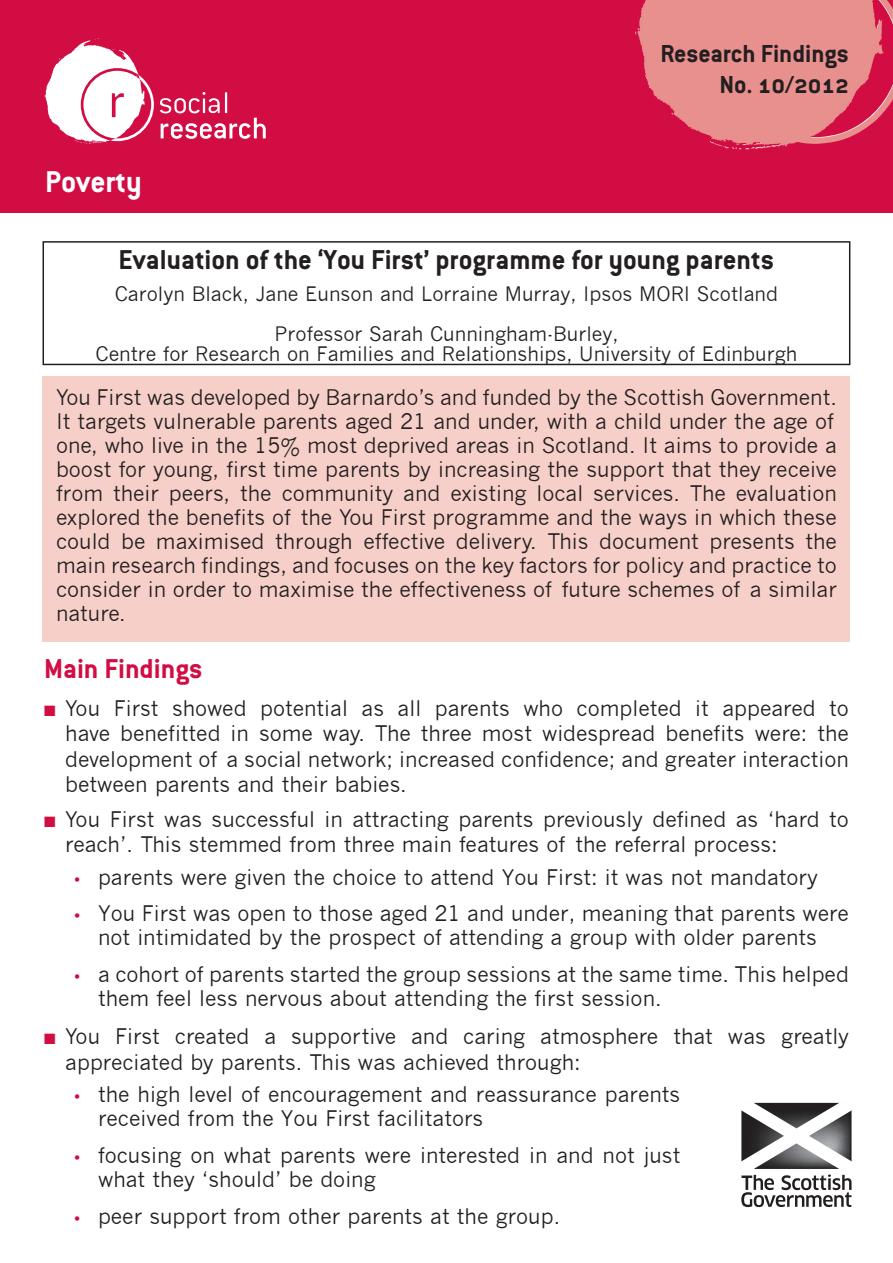
<style>
.page{position:relative;width:893px;height:1263px;background:#fff}
.page>*{position:absolute;margin:0;border:0;box-sizing:border-box;transform-origin:0 0}
.t1{font:700 33px "Conduit OSITC";color:#fff}
.t2{font:700 30px "Conduit OSITC";color:#231f20}
.t3{font:700 30px "Conduit OSITC";color:#d20d44}
.t4{font:700 27px/31.2px "Conduit OSITC";color:#231f20;text-align:right}
.t5{font:21px/24px "News Gothic";color:#231f20}
.t6{font:19.5px/40.5px "News Gothic";color:#231f20;text-align:center}
.s1{color:#d20d44}
</style>
<div class="page">
<div style="left:43px;top:241px;width:807px;height:124px;border:2px solid #231f20"></div>
<svg style="left:741px;top:1102px;width:111px;height:105px"></svg>
<div style="left:0;top:0;width:893px;height:213px;background:#d20d44"></div>
<svg style="left:44px;top:38px;width:110px;height:106px"></svg>
<svg style="left:160px;top:92px;width:106px;height:47px"></svg>
<img style="left:637px;top:0;width:256px;height:93px">
<div style="left:43px;top:376px;width:807px;height:266px;background:#f6cfc9"></div>
<h1 class="t1" style="left:45px;top:162px;width:98px">Poverty</h1>
<p class="t4" style="left:660px;top:37px;width:190px">Research Findings<br>No. 10/2012</p>
<h2 class="t2" style="left:119px;top:241px;width:657px">Evaluation of the ‘You First’ programme for young parents</h2>
<p class="t6" style="left:115px;top:273px;width:665px">Carolyn Black, Jane Eunson and Lorraine Murray, Ipsos MORI Scotland<br>Professor Sarah Cunningham-Burley,</p>
<p class="t6" style="left:96px;top:333px;width:703px">Centre for Research on Families and Relationships, University of Edinburgh</p>
<p class="t5" style="left:56px;top:386px;width:782px">You First was developed by Barnardo’s and funded by the Scottish Government.<br>It targets vulnerable parents aged 21 and under, with a child under the age of one, who live in the 15% most deprived areas in Scotland. It aims to provide a boost for young, first time parents by increasing the support that they receive from their peers, the community and existing local services. The evaluation explored the benefits of the You First programme and the ways in which these could be maximised through effective delivery. This document presents the main research findings, and focuses on the key factors for policy and practice to consider in order to maximise the effectiveness of future schemes of a similar nature.</p>
<h2 class="t3" style="left:44px;top:650px;width:160px">Main Findings</h2>
<p class="t5" style="left:65px;top:696px;width:785px;line-height:25.5px;text-align:justify;text-indent:-21px"><span class="s1">■</span> You First showed potential as all parents who completed it appeared to have benefitted in some way. The three most widespread benefits were: the development of a social network; increased confidence; and greater interaction between parents and their babies.</p>
<p class="t5" style="left:65px;top:806px;width:785px;line-height:25.5px;text-indent:-21px"><span class="s1">■</span> You First was successful in attracting parents previously defined as ‘hard to reach’. This stemmed from three main features of the referral process:</p>
<p class="t5" style="left:98px;top:858px;width:752px;line-height:36.8px">parents were given the choice to attend You First: it was not mandatory<br>You First was open to those aged 21 and under, meaning that parents were</p>
<p class="t5" style="left:98px;top:919px;width:752px;line-height:36.8px">not intimidated by the prospect of attending a group with older parents<br>a cohort of parents started the group sessions at the same time. This helped</p>
<p class="t5" style="left:98px;top:986px;width:565px">them feel less nervous about attending the first session.</p>
<p class="t5" style="left:65px;top:1024px;width:785px;line-height:25.5px;text-indent:-21px"><span class="s1">■</span> You First created a supportive and caring atmosphere that was greatly appreciated by parents. This was achieved through:</p>
<p class="t5" style="left:98px;top:1083px;width:584px">the high level of encouragement and reassurance parents received from the You First facilitators</p>
<p class="t5" style="left:98px;top:1143px;width:584px">focusing on what parents were interested in and not just what they ‘should’ be doing</p>
<p class="t5" style="left:98px;top:1204px;width:464px">peer support from other parents at the group.</p>
</div>
